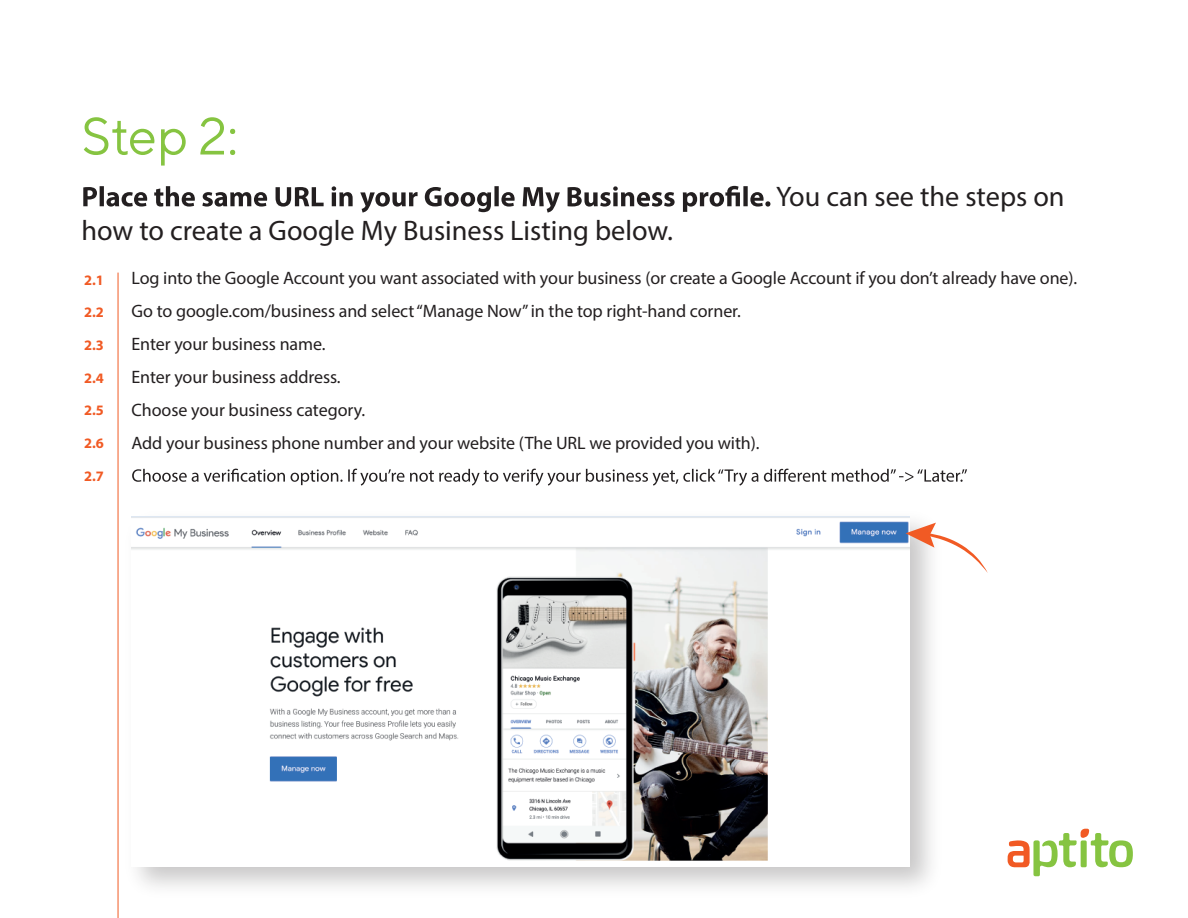
<style>
.page{position:relative;width:1188px;height:918px;background:#fff}
.page>*{position:absolute;margin:0;border:0;box-sizing:border-box;transform-origin:0 0}
.t1{font:52.5px "TT Norms";color:#86c441}
.t2{font:28.35px "Myriad Pro";color:#231f20}
.t3{font:18px/33px "Myriad Pro";letter-spacing:-.005em;color:#231f20}
.t4{font:700 14.4px "Myriad Pro";color:#f15a24}
</style>
<div class="page">
<svg style="left:83px;top:186px;width:687px;height:27px"></svg>
<img style="left:117px;top:429px;width:834px;height:489px">
<img style="left:132px;top:517px;width:778px;height:349px">
<svg style="left:906px;top:523px;width:82px;height:50px"></svg>
<svg style="left:1008px;top:829px;width:125px;height:47px"></svg>
<hr style="left:118px;top:273px;width:1px;height:645px;background:#f15a24">
<h1 class="t1" style="left:81px;top:104px;width:158px">Step 2:</h1>
<h2 class="t2" style="left:776px;top:179px;width:290px">You can see the steps on</h2>
<h2 class="t2" style="left:81px;top:213px;width:593px">how to create a Google My Business Listing below.</h2>
<p class="t3" style="left:132px;top:261px;width:947px">Log into the Google Account you want associated with your business (or create a Google Account if you don’t already have one).<br>Go to google.com/business and select“Manage Now” in the top right-hand corner.<br>Enter your business name.<br>Enter your business address.<br>Choose your business category.<br>Add your business phone number and your website (The URL we provided you with).</p>
<p class="t4" style="left:84px;top:270px;width:21px">2.1</p>
<p class="t4" style="left:84px;top:303px;width:21px">2.2</p>
<p class="t4" style="left:84px;top:336px;width:21px">2.3</p>
<p class="t4" style="left:84px;top:368px;width:21px">2.4</p>
<p class="t4" style="left:84px;top:401px;width:21px">2.5</p>
<p class="t4" style="left:84px;top:434px;width:21px">2.6</p>
<p class="t4" style="left:84px;top:466px;width:21px">2.7</p>
</div>
